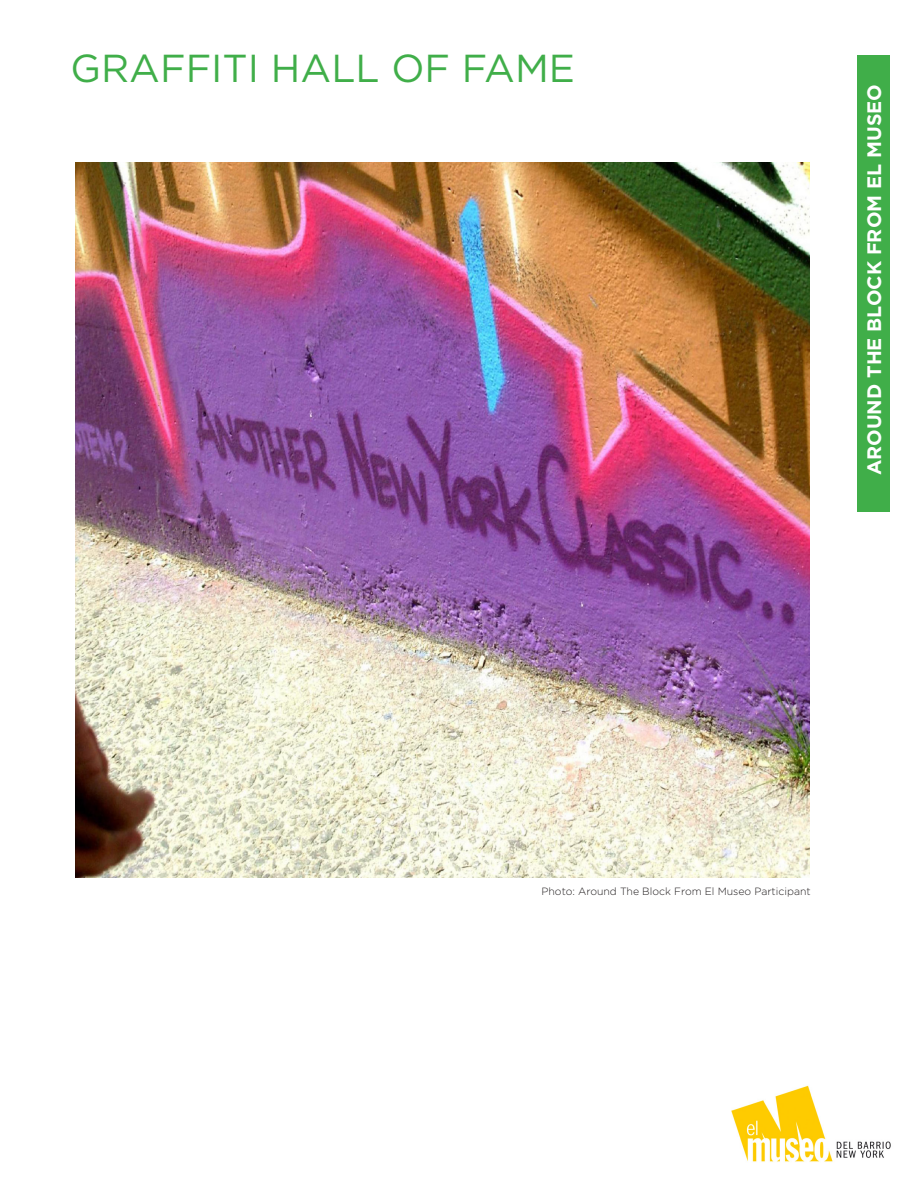
<style>
.page{position:relative;width:918px;height:1188px;background:#fff}
.page>*{position:absolute;margin:0;border:0;box-sizing:border-box;transform-origin:0 0}
.t1{font:39px "Gotham";color:#40ae49}
.t2{font:700 19.5px "Gotham";color:#fff}
.t3{font:300 10.5px "Gotham";color:#231f20}
</style>
<div class="page">
<img style="left:76px;top:162px;width:734px;height:716px">
<div style="left:858px;top:56px;width:32px;height:456px;background:#40ae49"></div>
<img style="left:731px;top:1085px;width:160px;height:77px">
<p class="t1" style="left:70px;top:43px;width:506px">GRAFFITI HALL OF FAME</p>
<p class="t2" style="left:861px;top:475px;width:393px;rotate:-90deg">AROUND THE BLOCK FROM EL MUSEO</p>
<p class="t3" style="left:542px;top:885px;width:271px">Photo: Around The Block From El Museo Participant</p>
</div>
